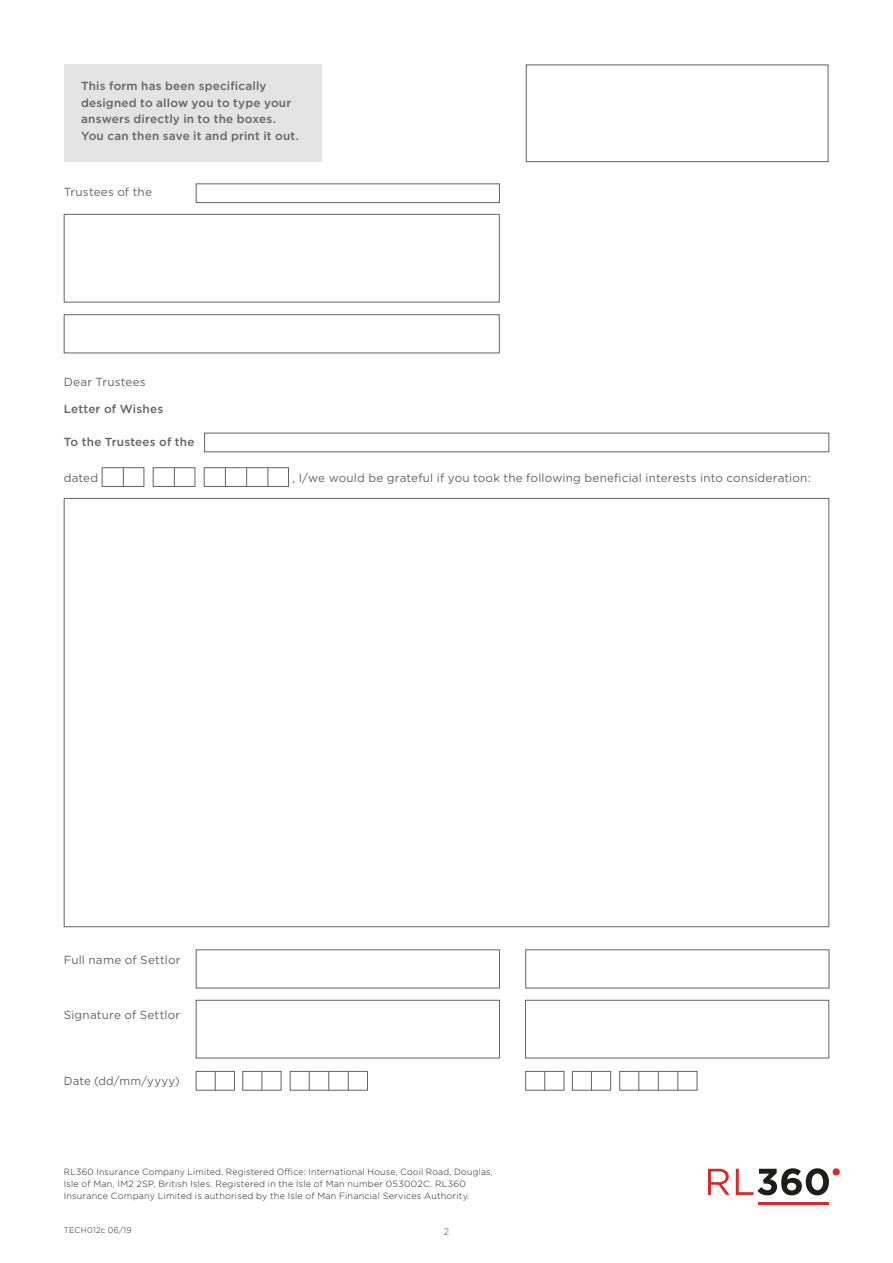
<style>
.page{position:relative;width:893px;height:1263px;background:#fff}
.page>*{position:absolute;margin:0;border:0;box-sizing:border-box;transform-origin:0 0}
.Body{font:500 11.7px/16.5px "Gotham";letter-spacing:.02em;color:#646363}
.Body-2{font:11.7px "Gotham";letter-spacing:.015em;color:#646363}
.App_boxes{font:11.7px "Gotham";letter-spacing:.015em;color:#646363}
.t1{font:9.75px "Gotham";color:#878787}
.t2{font:300 9px/12px "Gotham";letter-spacing:.025em;color:#1d1d1b}
.t3{font:300 8.25px "Gotham";letter-spacing:.025em;color:#1d1d1b}
</style>
<div class="page">
<div style="left:196px;top:183px;width:304px;height:20px;background:#fff;border:1px solid #646363"></div>
<div style="left:64px;top:214px;width:436px;height:88px;background:#fff;border:1px solid #646363"></div>
<div style="left:64px;top:314px;width:436px;height:39px;background:#fff;border:1px solid #646363"></div>
<div style="left:204px;top:433px;width:625px;height:19px;background:#fff;border:1px solid #646363"></div>
<div style="left:102px;top:467px;width:42px;height:20px;background:#fff;border:1px solid #646363"></div>
<svg style="left:123px;top:467px;width:1px;height:20px"></svg>
<div style="left:153px;top:467px;width:42px;height:20px;background:#fff;border:1px solid #646363"></div>
<svg style="left:174px;top:467px;width:1px;height:20px"></svg>
<div style="left:204px;top:467px;width:85px;height:20px;background:#fff;border:1px solid #646363"></div>
<svg style="left:225px;top:467px;width:1px;height:20px"></svg>
<svg style="left:246px;top:467px;width:1px;height:20px"></svg>
<svg style="left:268px;top:467px;width:1px;height:20px"></svg>
<div style="left:196px;top:949px;width:304px;height:39px;background:#fff;border:1px solid #646363"></div>
<div style="left:525px;top:949px;width:304px;height:39px;background:#fff;border:1px solid #646363"></div>
<div style="left:196px;top:1000px;width:304px;height:58px;background:#fff;border:1px solid #646363"></div>
<div style="left:525px;top:1000px;width:304px;height:58px;background:#fff;border:1px solid #646363"></div>
<div style="left:196px;top:1071px;width:39px;height:19px;background:#fff;border:1px solid #646363"></div>
<svg style="left:215px;top:1071px;width:1px;height:19px"></svg>
<div style="left:242px;top:1071px;width:39px;height:19px;background:#fff;border:1px solid #646363"></div>
<svg style="left:262px;top:1071px;width:1px;height:19px"></svg>
<div style="left:290px;top:1071px;width:78px;height:19px;background:#fff;border:1px solid #646363"></div>
<svg style="left:309px;top:1071px;width:1px;height:19px"></svg>
<svg style="left:328px;top:1071px;width:1px;height:19px"></svg>
<svg style="left:348px;top:1071px;width:1px;height:19px"></svg>
<div style="left:525px;top:1071px;width:39px;height:19px;background:#fff;border:1px solid #646363"></div>
<svg style="left:544px;top:1071px;width:1px;height:19px"></svg>
<div style="left:572px;top:1071px;width:39px;height:19px;background:#fff;border:1px solid #646363"></div>
<svg style="left:591px;top:1071px;width:1px;height:19px"></svg>
<div style="left:619px;top:1071px;width:78px;height:19px;background:#fff;border:1px solid #646363"></div>
<svg style="left:638px;top:1071px;width:1px;height:19px"></svg>
<svg style="left:658px;top:1071px;width:1px;height:19px"></svg>
<svg style="left:677px;top:1071px;width:1px;height:19px"></svg>
<div style="left:526px;top:65px;width:302px;height:97px;background:#fff;border:1px solid #646363"></div>
<hr style="left:759px;top:1202px;width:70px;height:3px;background:#d7282f">
<div style="left:833px;top:1168px;width:7px;height:7px;background:#d7282f;border-radius:50%"></div>
<svg style="left:708px;top:1168px;width:121px;height:27px"></svg>
<div style="left:64px;top:498px;width:765px;height:429px;background:#fff;border:1px solid #646363"></div>
<div style="left:65px;top:65px;width:257px;height:97px;background:#e3e3e3"></div>
<p class="Body" style="left:81px;top:78px;width:219px">This form has been specifically designed to allow you to type your answers directly in to the boxes.<br>You can then save it and print it out.</p>
<p class="App_boxes" style="left:64px;top:184px;width:90px">Trustees of the</p>
<p class="App_boxes" style="left:64px;top:375px;width:83px">Dear Trustees</p>
<p class="Body" style="left:64px;top:401px;width:101px">Letter of Wishes</p>
<p class="Body" style="left:64px;top:434px;width:132px">To the Trustees of the</p>
<p class="Body-2" style="left:64px;top:471px;width:36px">dated</p>
<p class="Body-2" style="left:292px;top:471px;width:520px">, I/we would be grateful if you took the following beneficial interests into consideration:</p>
<p class="App_boxes" style="left:64px;top:952px;width:118px">Full name of Settlor</p>
<p class="App_boxes" style="left:64px;top:1008px;width:118px">Signature of Settlor</p>
<p class="App_boxes" style="left:64px;top:1074px;width:118px">Date (dd/mm/yyyy)</p>
<p class="t2" style="left:64px;top:1166px;width:431px">RL360 Insurance Company Limited. Registered Office: International House, Cooil Road, Douglas,<br>Isle of Man, IM2 2SP, British Isles. Registered in the Isle of Man number 053002C. RL360<br>Insurance Company Limited is authorised by the Isle of Man Financial Services Authority.</p>
<p class="t3" style="left:64px;top:1225px;width:69px">TECH012c 06/19</p>
<p class="t1" style="left:444px;top:1225px;width:7px">2</p>
</div>
